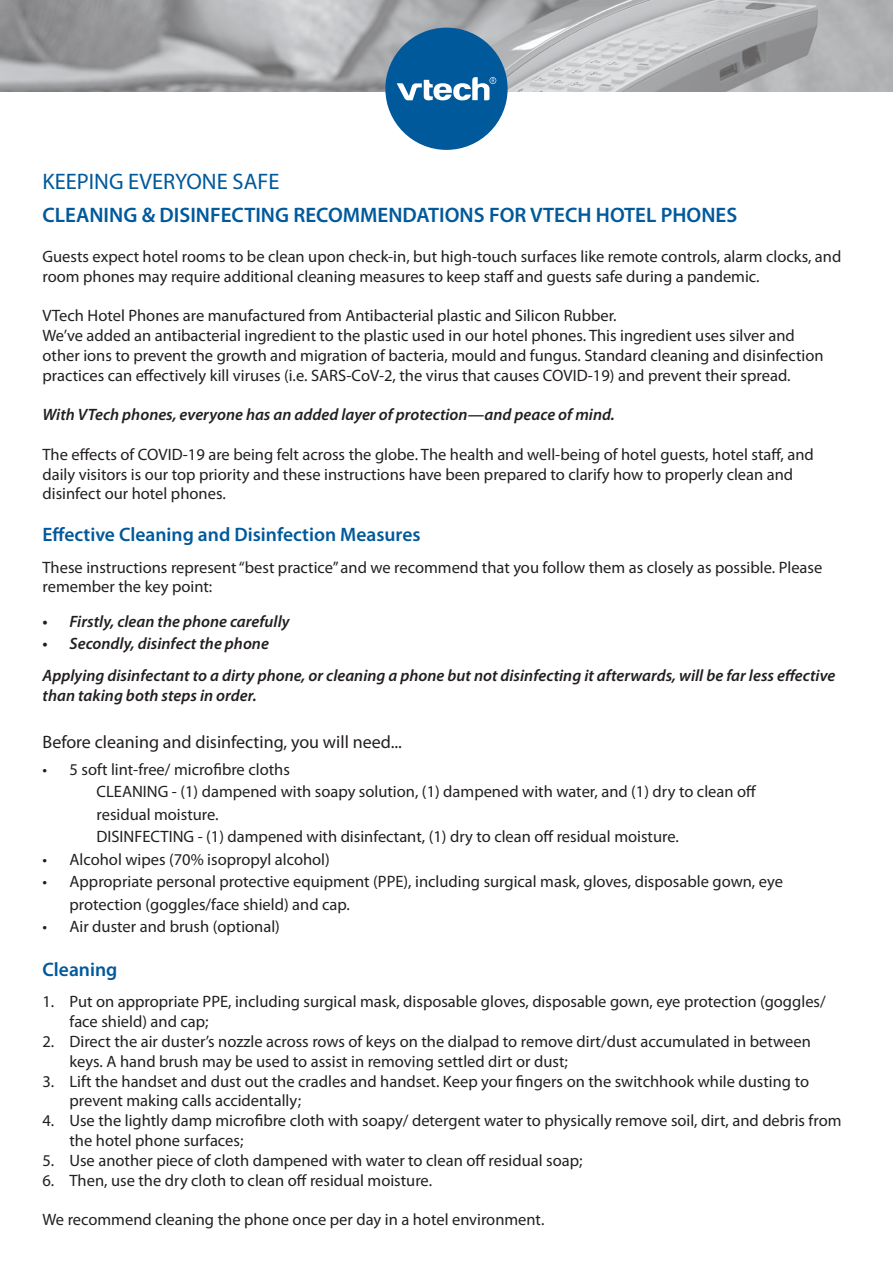
<style>
.page{position:relative;width:893px;height:1263px;background:#fff}
.page>*{position:absolute;margin:0;border:0;box-sizing:border-box;transform-origin:0 0}
.t1{font:22.5px "Myriad Pro";color:#00599b}
.t2{font:600 21px "Myriad Pro";color:#00599b}
.t3{font:600 19.5px "Myriad Pro";color:#00599b}
.t4{font:18px "Myriad Pro";color:#231f20}
.t5{font:16.5px/19.8px "Myriad Pro";color:#231f20}
.t6{font:italic 600 16.5px/19.8px "Myriad Pro";color:#231f20}
</style>
<div class="page">
<img style="left:0;top:0;width:893px;height:91px">
<div style="left:385px;top:28px;width:123px;height:122px;background:#00599b;border-radius:50%"></div>
<svg style="left:397px;top:77px;width:99px;height:23px"></svg>
<p class="t1" style="left:43px;top:168px;width:238px">KEEPING EVERYONE SAFE</p>
<p class="t2" style="left:43px;top:202px;width:696px">CLEANING &amp; DISINFECTING RECOMMENDATIONS FOR VTECH HOTEL PHONES</p>
<p class="t5" style="left:43px;top:246px;width:800px">Guests expect hotel rooms to be clean upon check-in, but high-touch surfaces like remote controls, alarm clocks, and room phones may require additional cleaning measures to keep staff and guests safe during a pandemic.</p>
<p class="t5" style="left:43px;top:305px;width:576px">VTech Hotel Phones are manufactured from Antibacterial plastic and Silicon Rubber.</p>
<p class="t5" style="left:43px;top:325px;width:782px">We’ve added an antibacterial ingredient to the plastic used in our hotel phones. This ingredient uses silver and other ions to prevent the growth and migration of bacteria, mould and fungus. Standard cleaning and disinfection practices can effectively kill viruses (i.e. SARS-CoV-2, the virus that causes COVID-19) and prevent their spread.</p>
<p class="t6" style="left:43px;top:404px;width:574px">With VTech phones, everyone has an added layer of protection—and peace of mind.</p>
<p class="t5" style="left:43px;top:444px;width:773px">The effects of COVID-19 are being felt across the globe. The health and well-being of hotel guests, hotel staff, and daily visitors is our top priority and these instructions have been prepared to clarify how to properly clean and disinfect our hotel phones.</p>
<p class="t3" style="left:43px;top:522px;width:380px">Effective Cleaning and Disinfection Measures</p>
<p class="t5" style="left:43px;top:557px;width:781px">These instructions represent “best practice” and we recommend that you follow them as closely as possible. Please remember the key point:</p>
<p class="t6" style="left:43px;top:611px;width:249px">• Firstly, clean the phone carefully</p>
<p class="t6" style="left:43px;top:633px;width:228px">• Secondly, disinfect the phone</p>
<p class="t6" style="left:43px;top:665px;width:794px">Applying disinfectant to a dirty phone, or cleaning a phone but not disinfecting it afterwards, will be far less effective than taking both steps in order.</p>
<p class="t4" style="left:43px;top:731px;width:361px">Before cleaning and disinfecting, you will need...</p>
<p class="t5" style="left:97px;top:758px;width:661px;line-height:22.5px;text-indent:-54px">• 5 soft lint-free/ microfibre cloths<br>CLEANING - (1) dampened with soapy solution, (1) dampened with water, and (1) dry to clean off residual moisture.<br>DISINFECTING - (1) dampened with disinfectant, (1) dry to clean off residual moisture.</p>
<p class="t5" style="left:43px;top:849px;width:289px">• Alcohol wipes (70% isopropyl alcohol)</p>
<p class="t5" style="left:70px;top:870px;width:715px;line-height:22.5px;text-indent:-27px">• Appropriate personal protective equipment (PPE), including surgical mask, gloves, disposable gown, eye protection (goggles/face shield) and cap.</p>
<p class="t5" style="left:43px;top:916px;width:239px">• Air duster and brush (optional)</p>
<p class="t3" style="left:43px;top:956px;width:76px">Cleaning</p>
<p class="t5" style="left:70px;top:991px;width:758px;text-indent:-27px">1. Put on appropriate PPE, including surgical mask, disposable gloves, disposable gown, eye protection (goggles/ face shield) and cap;</p>
<p class="t5" style="left:70px;top:1031px;width:743px;text-indent:-27px">2. Direct the air duster’s nozzle across rows of keys on the dialpad to remove dirt/dust accumulated in between keys. A hand brush may be used to assist in removing settled dirt or dust;</p>
<p class="t5" style="left:70px;top:1071px;width:741px;text-indent:-27px">3. Lift the handset and dust out the cradles and handset. Keep your fingers on the switchhook while dusting to prevent making calls accidentally;</p>
<p class="t5" style="left:70px;top:1110px;width:773px;text-indent:-27px">4. Use the lightly damp microfibre cloth with soapy/ detergent water to physically remove soil, dirt, and debris from the hotel phone surfaces;</p>
<p class="t5" style="left:43px;top:1150px;width:541px">5. Use another piece of cloth dampened with water to clean off residual soap;</p>
<p class="t5" style="left:43px;top:1170px;width:391px">6. Then, use the dry cloth to clean off residual moisture.</p>
<p class="t5" style="left:43px;top:1209px;width:503px">We recommend cleaning the phone once per day in a hotel environment.</p>
</div>
